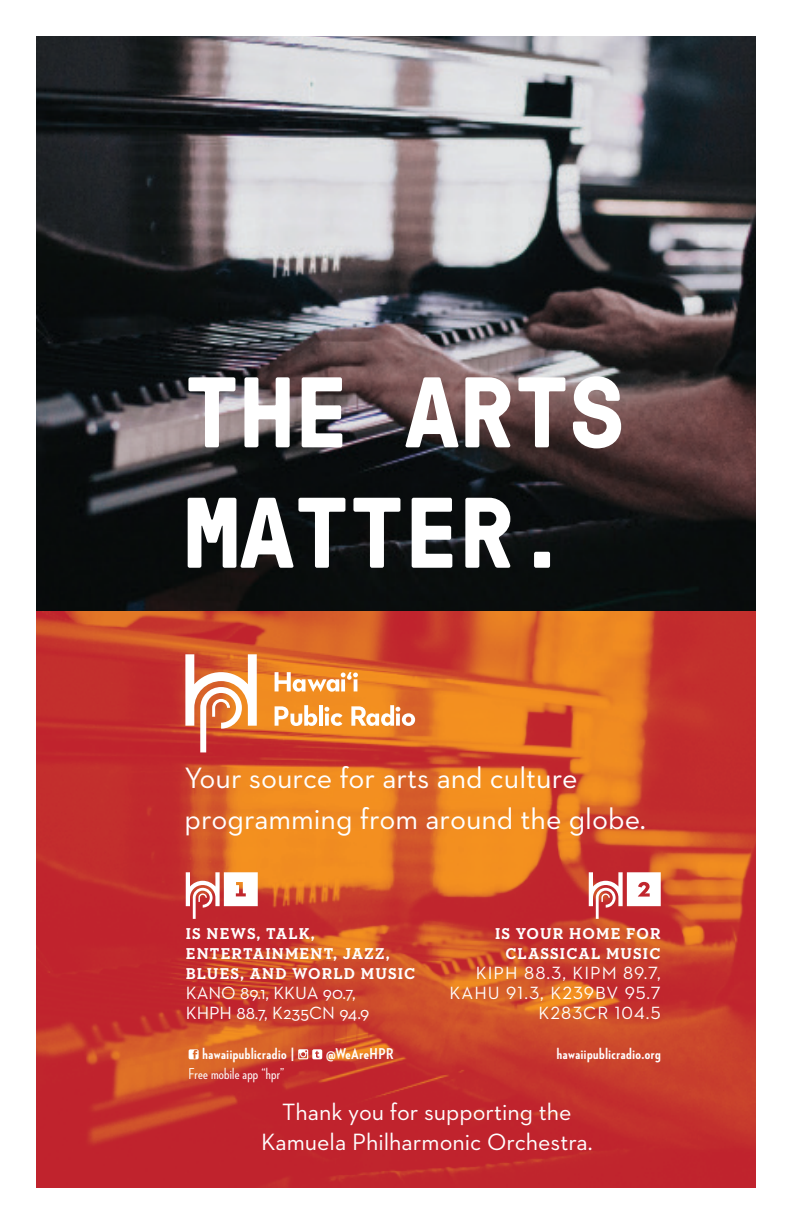
<style>
.page{position:relative;width:792px;height:1224px;background:#fff}
.page>*{position:absolute;margin:0;border:0;box-sizing:border-box;transform-origin:0 0}
.t1{font:700 100px/120.4px "GT Pressura Mono";color:#fff}
.t2{font:30px/40.2px "Neutraface 2 Text";color:#fff}
.t3{font:24px/30px "Neutraface 2 Text";color:#fff;text-align:center}
.t4{font:18px/20px "Neutraface 2 Text";letter-spacing:.06em;color:#fff;text-align:right}
.t5{font:18px/20px "Neutraface 2 Text";color:#fff}
.t6{font:700 16px/20px "Neutraface Slab Text";letter-spacing:.07em;color:#fff;text-align:right}
.t7{font:700 16px "Neutraface 2 Condensed";letter-spacing:.035em;color:#fff}
.t8{font:500 16px "Neutraface 2 Condensed";letter-spacing:.015em;color:#fff}
</style>
<div class="page">
<img style="left:36px;top:36px;width:720px;height:576px">
<svg style="left:36px;top:612px;width:720px;height:576px;background:#cd462a"></svg>
<svg style="left:275px;top:705px;width:42px;height:21px"></svg>
<hr style="left:319px;top:705px;width:4px;height:21px;background:#fff">
<svg style="left:325px;top:707px;width:17px;height:19px"></svg>
<svg style="left:351px;top:705px;width:64px;height:21px"></svg>
<svg style="left:275px;top:672px;width:83px;height:20px"></svg>
<svg style="left:185px;top:654px;width:72px;height:98px"></svg>
<svg style="left:189px;top:1049px;width:10px;height:10px"></svg>
<svg style="left:298px;top:1049px;width:24px;height:10px"></svg>
<svg style="left:589px;top:872px;width:72px;height:47px"></svg>
<svg style="left:186px;top:872px;width:72px;height:47px"></svg>
<h1 class="t1" style="left:185px;top:348px;width:441px">THE ARTS<br>MATTER.</h1>
<h2 class="t2" style="left:185px;top:758px;width:463px">Your source for arts and culture programming from around the globe.</h2>
<p class="t6" style="left:186px;top:923px;width:231px;text-align:left">IS NEWS, TALK,<br>ENTERTAINMENT, JAZZ,<br>BLUES, AND WORLD MUSIC</p>
<p class="t5" style="left:186px;top:983px;width:185px">KANO 89.1, KKUA 90.7,<br>KHPH 88.7, K235CN 94.9</p>
<p class="t7" style="left:203px;top:1045px;width:93px">hawaiipublicradio |</p>
<p class="t7" style="left:326px;top:1045px;width:69px">@WeAreHPR</p>
<p class="t8" style="left:189px;top:1065px;width:97px">Free mobile app “hpr”</p>
<p class="t6" style="left:495px;top:923px;width:167px">IS YOUR HOME FOR<br>CLASSICAL MUSIC</p>
<p class="t4" style="left:450px;top:963px;width:213px">KIPH 88.3, KIPM 89.7,<br>KAHU 91.3, K239BV 95.7<br>K283CR 104.5</p>
<p class="t7" style="left:557px;top:1045px;width:105px">hawaiipublicradio.org</p>
<h3 class="t3" style="left:261px;top:1096px;width:333px">Thank you for supporting the<br>Kamuela Philharmonic Orchestra.</h3>
</div>
